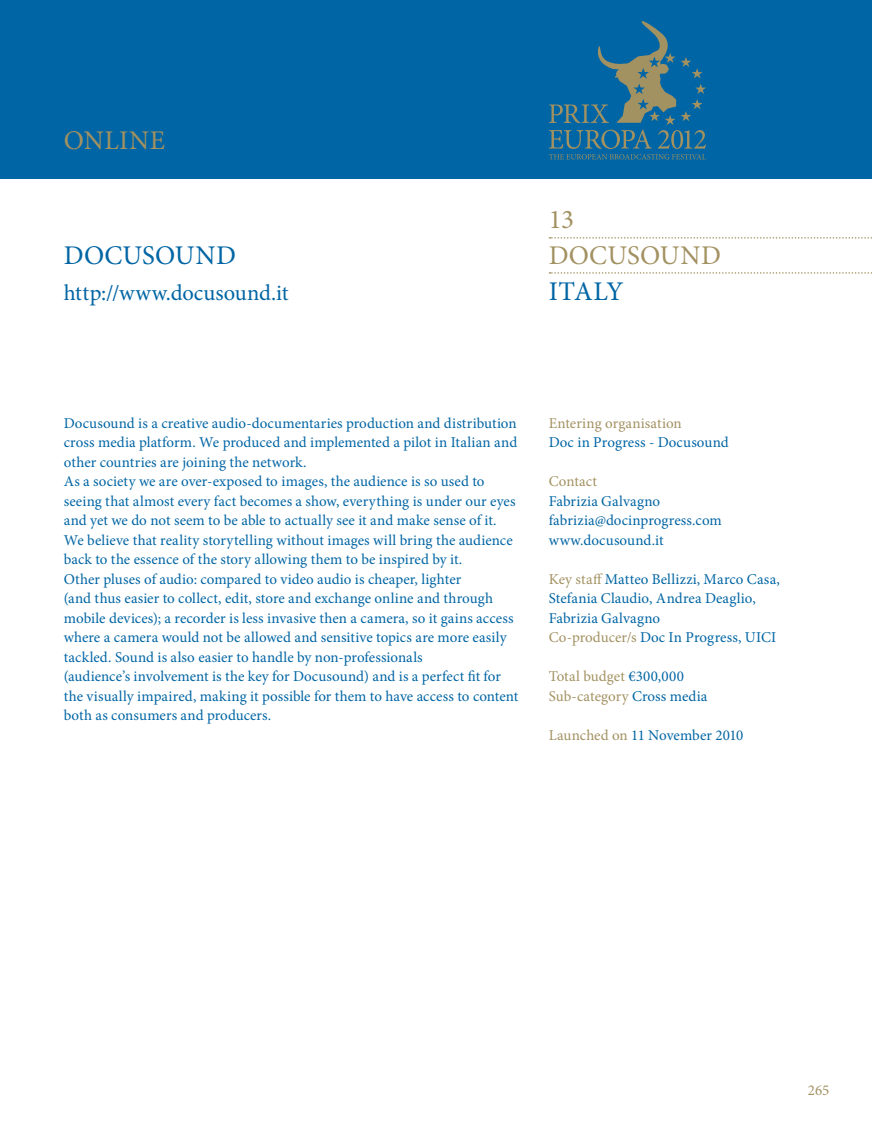
<style>
.page{position:relative;width:872px;height:1127px;background:#fff}
.page>*{position:absolute;margin:0;border:0;box-sizing:border-box;transform-origin:0 0}
.t1{font:27px/36px "Minion Pro";letter-spacing:.015em;color:#a29161}
.t2{font:27px "Minion Pro";color:#0065a4}
.t3{font:22.5px "Minion Pro";letter-spacing:.005em;color:#0065a4}
.t4{font:15px/19.5px "Minion Pro";letter-spacing:.005em;color:#0065a4}
.t5{font:15px/19.5px "Minion Pro";letter-spacing:.005em;color:#a29161}
.s1{color:#a29161}
.s2{color:#0065a4}
</style>
<div class="page">
<div style="left:0;top:0;width:872px;height:179px;background:#0065a4"></div>
<svg style="left:549px;top:237px;width:323px;height:2px"></svg>
<svg style="left:549px;top:21px;width:157px;height:138px"></svg>
<svg style="left:549px;top:272px;width:323px;height:2px"></svg>
<h1 class="t1" style="left:64px;top:122px;width:103px">ONLINE</h1>
<h1 class="t2" style="left:64px;top:237px;width:40px">Docusound</h1>
<h2 class="t3" style="left:64px;top:278px;width:226px">http://www.docusound.it</h2>
<h1 class="t1" style="left:549px;top:201px;width:40px">13<br>Docusound</h1>
<h1 class="t2" style="left:549px;top:273px;width:27px">Italy</h1>
<p class="t4" style="left:64px;top:413px;width:456px">Docusound is a creative audio-documentaries production and distribution cross media platform. We produced and implemented a pilot in Italian and other countries are joining the network.<br>As a society we are over-exposed to images, the audience is so used to seeing that almost every fact becomes a show, everything is under our eyes and yet we do not seem to be able to actually see it and make sense of it.<br>We believe that reality storytelling without images will bring the audience back to the essence of the story allowing them to be inspired by it.<br>Other pluses of audio: compared to video audio is cheaper, lighter<br>(and thus easier to collect, edit, store and exchange online and through mobile devices); a recorder is less invasive then a camera, so it gains access where a camera would not be allowed and sensitive topics are more easily tackled. Sound is also easier to handle by non-professionals<br>(audience’s involvement is the key for Docusound) and is a perfect fit for the visually impaired, making it possible for them to have access to content both as consumers and producers.</p>
<p class="t5" style="left:549px;top:413px;width:134px">Entering organisation</p>
<p class="t4" style="left:549px;top:433px;width:182px">Doc in Progress - Docusound</p>
<p class="t5" style="left:549px;top:472px;width:50px">Contact</p>
<p class="t4" style="left:549px;top:491px;width:175px">Fabrizia Galvagno fabrizia@docinprogress.com www.docusound.it</p>
<p class="t4" style="left:549px;top:569px;width:233px"><span class="s1">Key staff</span> Matteo Bellizzi, Marco Casa,<br>Stefania Claudio, Andrea Deaglio,<br>Fabrizia Galvagno<br><span class="s1">Co-producer/s</span> Doc In Progress, UICI</p>
<p class="t5" style="left:549px;top:667px;width:160px">Total budget <span class="s2">€300,000<br></span>Sub-category <span class="s2">Cross media</span></p>
<p class="t4" style="left:549px;top:725px;width:196px"><span class="s1">Launched on</span> 11 November 2010</p>
<p class="t5" style="left:808px;top:1081px;width:23px">265</p>
</div>
